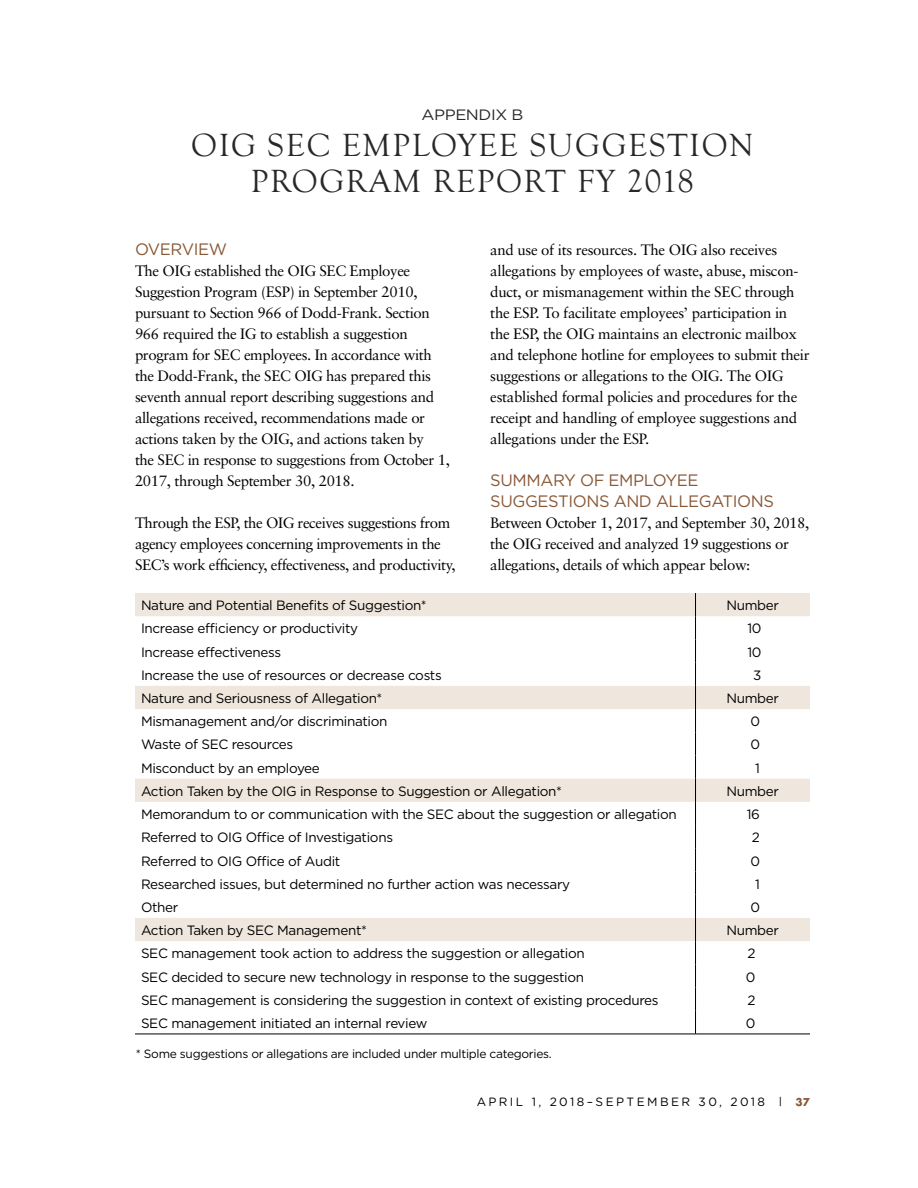
<style>
.page{position:relative;width:918px;height:1188px;background:#fff}
.page>*{position:absolute;margin:0;border:0;box-sizing:border-box;transform-origin:0 0}
.Heading_1{font:33px/36px "Goudy Old Style T";letter-spacing:.05em;color:#292829;text-align:center}
.Heading_2{font:16.5px/21px "Gotham HTF";letter-spacing:-.025em;color:#885837}
.body_copy{font:15px/21px "Sabon";letter-spacing:-.025em;color:#000}
.Heading_1-2{font:15px "Gotham HTF";letter-spacing:-.025em;color:#292829;scale:1.1 1}
.Table_Body{font:13.5px "Gotham HTF";letter-spacing:-.025em;color:#000}
.t1{font:12px "Gotham HTF";letter-spacing:-.025em;color:#000}
.t2{font:12px "Gotham Rounded";letter-spacing:.2em;color:#000}
.s1{font-family:"Sabon"}
.s2{font-family:"Futura";font-weight:700;font-size:10.5px;color:#885837}
</style>
<div class="page">
<svg style="left:135px;top:593px;width:675px;height:348px"></svg>
<hr style="left:135px;top:1034px;width:561px;height:1px;background:#000">
<hr style="left:696px;top:1034px;width:114px;height:1px;background:#000">
<svg style="left:695px;top:593px;width:1px;height:441px"></svg>
<p class="Heading_1-2" style="left:422px;top:107px;width:94px">APPENDIX B</p>
<p class="Heading_1" style="left:191px;top:128px;width:564px">OIG SEC EMPLOYEE SUGGESTION<br>PROGRAM REPORT FY 2018</p>
<p class="Heading_2" style="left:135px;top:238px;width:93px">OVERVIEW</p>
<p class="body_copy" style="left:135px;top:260px;width:317px">The OIG established the OIG SEC Employee Suggestion Program (ESP) in September 2010, pursuant to Section 966 of Dodd-Frank. Section 966 required the IG to establish a suggestion program for SEC employees. In accordance with the Dodd-Frank, the SEC OIG has prepared this seventh annual report describing suggestions and allegations received, recommendations made or actions taken by the OIG, and actions taken by<br>the SEC in response to suggestions from October 1, 2017, through September 30, 2018.</p>
<p class="body_copy" style="left:135px;top:512px;width:322px">Through the ESP, the OIG receives suggestions from agency employees concerning improvements in the<br>SEC’s work efficiency, effectiveness, and productivity,</p>
<p class="body_copy" style="left:490px;top:239px;width:321px">and use of its resources. The OIG also receives allegations by employees of waste, abuse, miscon&shy;duct, or mismanagement within the SEC through the ESP. To facilitate employees’ participation in the ESP, the OIG maintains an electronic mailbox and telephone hotline for employees to submit their suggestions or allegations to the OIG. The OIG established formal policies and procedures for the receipt and handling of employee suggestions and allegations under the ESP.</p>
<p class="Heading_2" style="left:490px;top:469px;width:285px">SUMMARY OF EMPLOYEE<br>SUGGESTIONS AND ALLEGATIONS</p>
<p class="body_copy" style="left:490px;top:512px;width:321px">Between October 1, 2017, and September 30, 2018, the OIG received and analyzed 19 suggestions or allegations, details of which appear below:</p>
<p class="Table_Body" style="left:141px;top:598px;width:287px">Nature and Potential Benefits of Suggestion*</p>
<p class="Table_Body" style="left:726px;top:598px;width:54px">Number</p>
<p class="Table_Body" style="left:141px;top:621px;width:219px">Increase efficiency or productivity</p>
<p class="Table_Body" style="left:747px;top:621px;width:16px">10</p>
<p class="Table_Body" style="left:141px;top:644px;width:142px">Increase effectiveness</p>
<p class="Table_Body" style="left:747px;top:644px;width:16px">10</p>
<p class="Table_Body" style="left:141px;top:668px;width:302px">Increase the use of resources or decrease costs</p>
<p class="Table_Body" style="left:753px;top:668px;width:10px">3</p>
<p class="Table_Body" style="left:141px;top:691px;width:243px">Nature and Seriousness of Allegation*</p>
<p class="Table_Body" style="left:726px;top:691px;width:54px">Number</p>
<p class="Table_Body" style="left:141px;top:714px;width:248px">Mismanagement and/or discrimination</p>
<p class="Table_Body" style="left:750px;top:714px;width:11px">0</p>
<p class="Table_Body" style="left:141px;top:737px;width:154px">Waste of SEC resources</p>
<p class="Table_Body" style="left:750px;top:737px;width:11px">0</p>
<p class="Table_Body" style="left:141px;top:760px;width:180px">Misconduct by an employee</p>
<p class="Table_Body" style="left:755px;top:760px;width:6px">1</p>
<p class="Table_Body" style="left:141px;top:784px;width:422px">Action Taken by the OIG in Response to Suggestion or Allegation*</p>
<p class="Table_Body" style="left:726px;top:784px;width:54px">Number</p>
<p class="Table_Body" style="left:141px;top:807px;width:537px">Memorandum to or communication with the SEC about the suggestion or allegation</p>
<p class="Table_Body" style="left:747px;top:807px;width:15px">16</p>
<p class="Table_Body" style="left:141px;top:830px;width:254px">Referred to OIG Office of Investigations</p>
<p class="Table_Body" style="left:752px;top:830px;width:10px">2</p>
<p class="Table_Body" style="left:141px;top:853px;width:201px">Referred to OIG Office of Audit</p>
<p class="Table_Body" style="left:750px;top:853px;width:11px">0</p>
<p class="Table_Body" style="left:141px;top:876px;width:431px">Researched issues, but determined no further action was necessary</p>
<p class="Table_Body" style="left:755px;top:876px;width:6px">1</p>
<p class="Table_Body" style="left:141px;top:900px;width:39px">Other</p>
<p class="Table_Body" style="left:750px;top:900px;width:11px">0</p>
<p class="Table_Body" style="left:141px;top:923px;width:227px">Action Taken by SEC Management*</p>
<p class="Table_Body" style="left:726px;top:923px;width:54px">Number</p>
<p class="Table_Body" style="left:141px;top:946px;width:445px">SEC management took action to address the suggestion or allegation</p>
<p class="Table_Body" style="left:747px;top:946px;width:10px">2</p>
<p class="Table_Body" style="left:141px;top:969px;width:445px">SEC decided to secure new technology in response to the suggestion</p>
<p class="Table_Body" style="left:746px;top:969px;width:11px">0</p>
<p class="Table_Body" style="left:141px;top:992px;width:519px">SEC management is considering the suggestion in context of existing procedures</p>
<p class="Table_Body" style="left:747px;top:992px;width:10px">2</p>
<p class="Table_Body" style="left:141px;top:1016px;width:288px">SEC management initiated an internal review</p>
<p class="Table_Body" style="left:746px;top:1016px;width:11px">0</p>
<p class="t1" style="left:136px;top:1047px;width:418px">* Some suggestions or allegations are included under multiple categories.</p>
<p class="t2" style="left:477px;top:1094px;width:335px">APRIL 1, 2018–SEPTEMBER 30, 2018 <span class="s1">|</span> <span class="s2">37</span></p>
</div>
